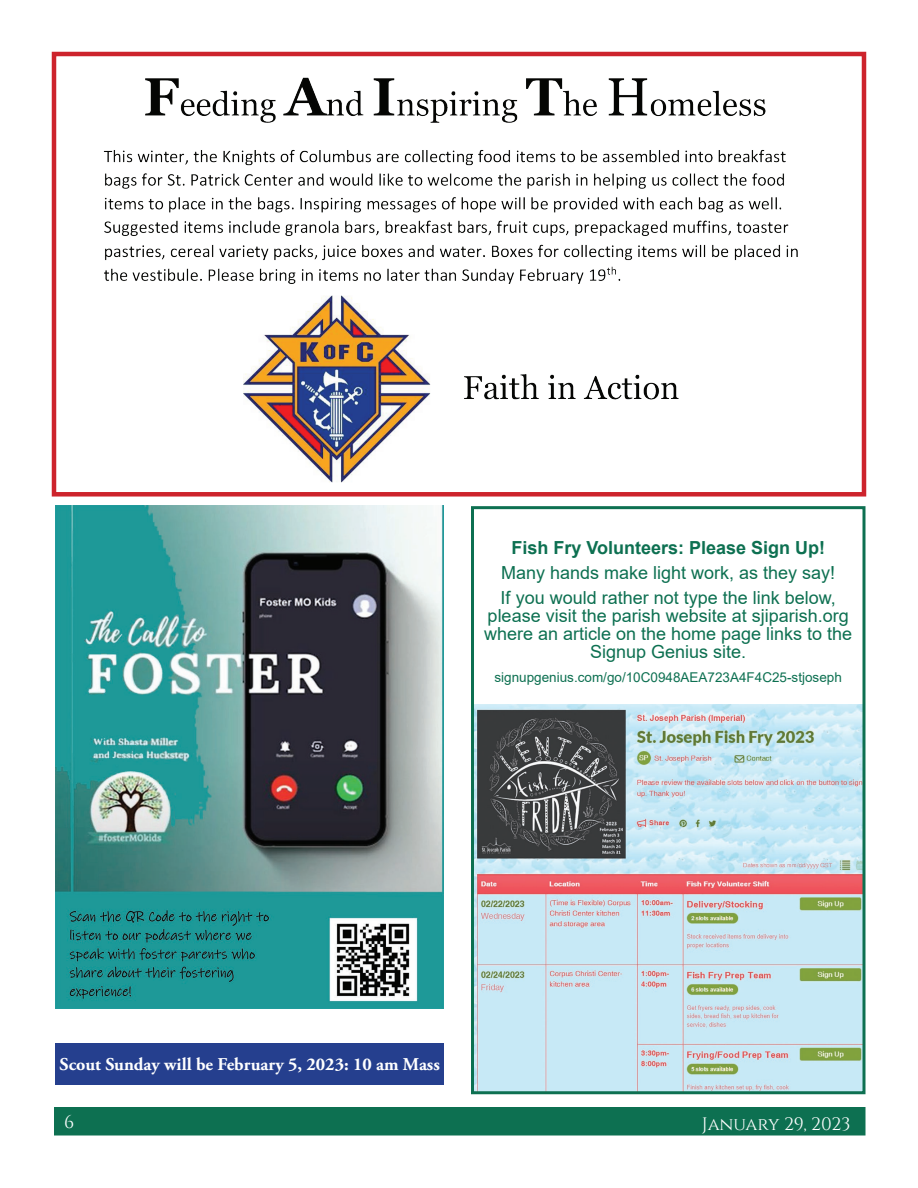
<style>
.page{position:relative;width:918px;height:1188px;background:#fff}
.page>*{position:absolute;margin:0;border:0;box-sizing:border-box;transform-origin:0 0}
.t1{font:18px/18px "Arial";color:#0d7051}
.t2{font:700 18px "Adobe Garamond Pro";color:#fff}
.t3{font:700 18px "Arial";color:#0d7051}
.t4{font:18px "Cinzel";color:#fff}
.t5{font:13.5px "Arial";color:#0d7051}
</style>
<div class="page">
<div style="left:55px;top:1108px;width:810px;height:27px;background:#0d7051"></div>
<div style="left:54px;top:1107px;width:812px;height:29px;border:2px solid #0d7051"></div>
<img style="left:103px;top:77px;width:695px;height:406px">
<div style="left:52px;top:52px;width:814px;height:445px;border:4px solid #cd232c"></div>
<img style="left:475px;top:705px;width:387px;height:385px">
<div style="left:471px;top:506px;width:395px;height:588px;border:3px solid #0d7051"></div>
<div style="left:55px;top:1043px;width:389px;height:41px;background:#253f8e"></div>
<img style="left:55px;top:505px;width:389px;height:504px">
<p class="t3" style="left:511px;top:535px;width:315px">Fish Fry Volunteers: Please Sign Up!</p>
<p class="t1" style="left:501px;top:560px;width:337px;line-height:24.8px">Many hands make light work, as they say!<br>If you would rather not type the link below,</p>
<p class="t1" style="left:484px;top:606px;width:370px;text-align:center">please visit the parish website at sjiparish.org where an article on the home page links to the<br>Signup Genius site.</p>
<p class="t5" style="left:495px;top:668px;width:349px">signupgenius.com/go/10C0948AEA723A4F4C25-stjoseph</p>
<p class="t2" style="left:60px;top:1054px;width:382px">Scout Sunday will be February 5, 2023: 10 am Mass</p>
<p class="t4" style="left:64px;top:1111px;width:12px">6</p>
<p class="t4" style="left:702px;top:1114px;width:150px">January 29, 2023</p>
</div>
